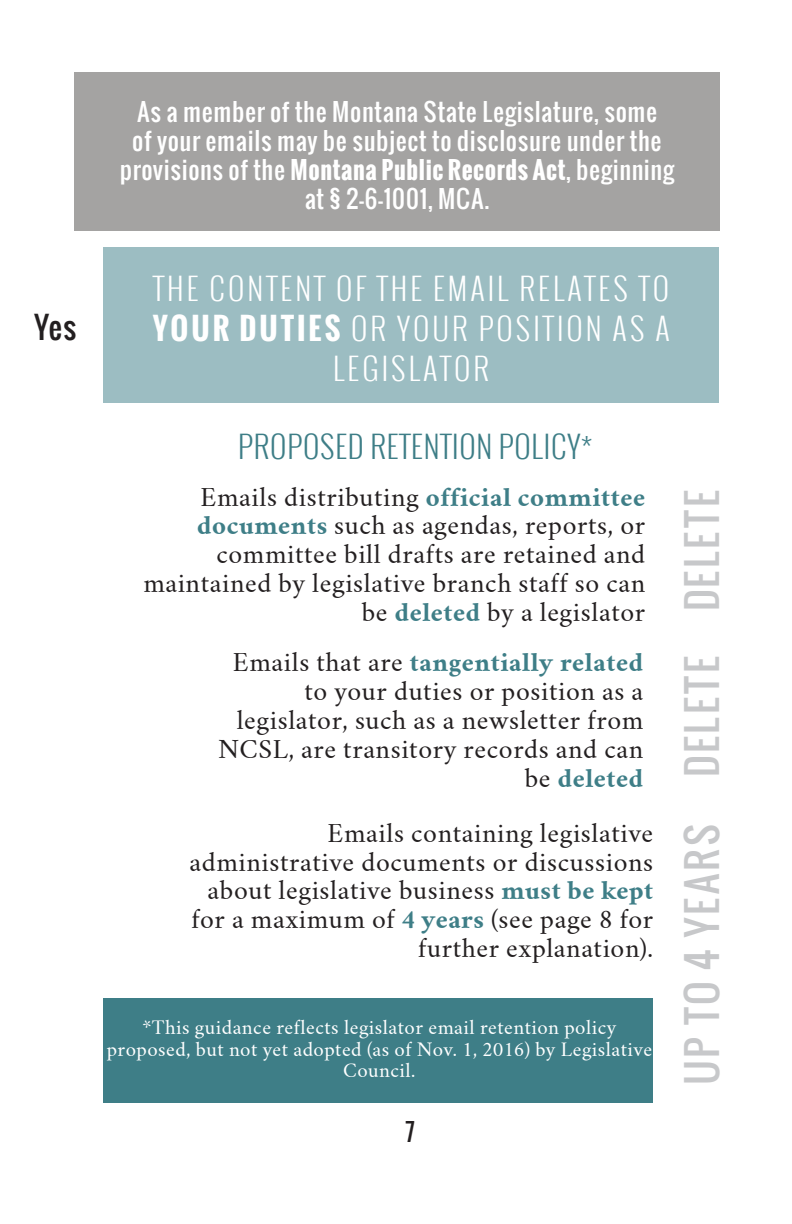
<style>
.page{position:relative;width:792px;height:1224px;background:#fff}
.page>*{position:absolute;margin:0;border:0;box-sizing:border-box;transform-origin:0 0}
.t1{font:40px "Oswald";letter-spacing:.05em;color:#c7c8ca}
.white_header{font:300 30px/40px "Oswald";letter-spacing:.1em;color:#fff;text-align:center}
.t2{font:300 30px "Oswald";letter-spacing:.025em;color:#3e7e87}
.t3{font:30px "Oswald";color:#231f20}
._10pt_paragraph{font:24px/28.8px "Crimson Text";letter-spacing:.025em;color:#231f20;text-align:right}
.t4{font:24px/28.8px "Oswald";letter-spacing:.025em;color:#fff;text-align:center}
.t5{font:24px "Oswald";color:#231f20}
.t6{font:18px/21.6px "Crimson Text";letter-spacing:.025em;color:#fff;text-align:center}
.s1{font-weight:700}
.s2{font-weight:700;color:#3e7e87}
</style>
<div class="page">
<div style="left:103px;top:247px;width:616px;height:156px;background:#9cbdc2"></div>
<div style="left:74px;top:72px;width:646px;height:158px;background:#a4a3a2"></div>
<div style="left:103px;top:998px;width:550px;height:105px;background:#3e7e87"></div>
<p class="t3" style="left:34px;top:304px;width:44px">Yes</p>
<p class="t4" style="left:120px;top:97px;width:556px">As a member of the Montana State Legislature, some<br>of your emails may be subject to disclosure under the provisions of the <span class="s1">Montana Public Records Act</span>, beginning at § 2-6-1001, MCA.</p>
<p class="white_header" style="left:153px;top:269px;width:517px">THE CONTENT OF THE EMAIL RELATES TO</p>
<p class="white_header" style="left:153px;top:309px;width:518px"><span class="s1">YOUR DUTIES</span> OR YOUR POSITION AS A<br>LEGISLATOR</p>
<p class="t2" style="left:238px;top:426px;width:356px">PROPOSED RETENTION POLICY*</p>
<p class="_10pt_paragraph" style="left:143px;top:483px;width:504px">Emails distributing <span class="s2">official committee documents</span> such as agendas, reports, or committee bill drafts are retained and maintained by legislative branch staff so can be <span class="s2">deleted</span> by a legislator</p>
<p class="t1" style="left:671px;top:611px;width:123px;rotate:-90deg">DELETE</p>
<p class="_10pt_paragraph" style="left:218px;top:648px;width:427px">Emails that are <span class="s2">tangentially related </span>to your duties or position as a legislator, such as a newsletter from<br>NCSL, are transitory records and can be <span class="s2">deleted</span></p>
<p class="t1" style="left:671px;top:777px;width:123px;rotate:-90deg">DELETE</p>
<p class="_10pt_paragraph" style="left:190px;top:819px;width:465px">Emails containing legislative administrative documents or discussions about legislative business <span class="s2">must be kept </span>for a maximum of <span class="s2">4 years</span> (see page 8 for further explanation).</p>
<p class="t1" style="left:671px;top:1085px;width:262px;rotate:-90deg">UP TO 4 YEARS</p>
<p class="t6" style="left:107px;top:1017px;width:547px">*This guidance reflects legislator email retention policy proposed, but not yet adopted (as of Nov. 1, 2016) by Legislative<br>Council.</p>
<p class="t5" style="left:405px;top:1114px;width:11px">7</p>
</div>
